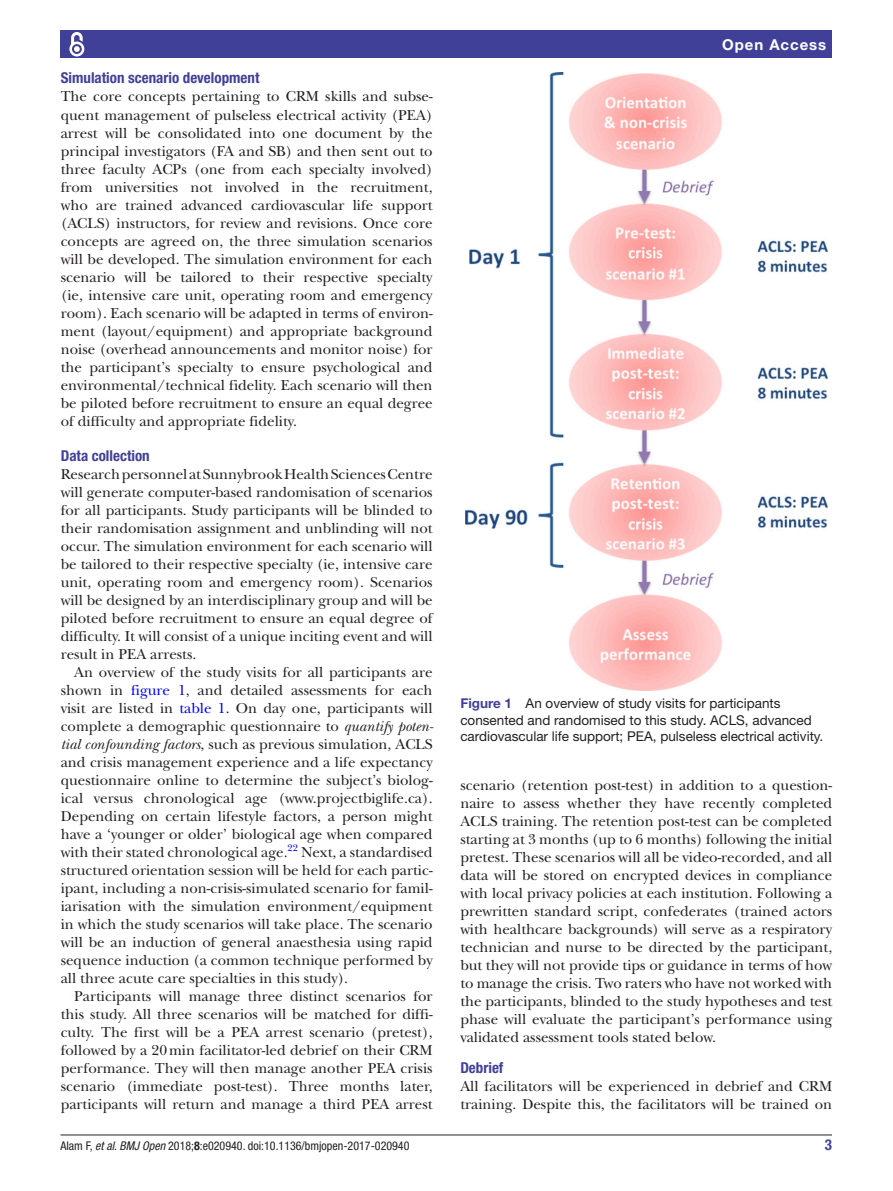
<style>
.page{position:relative;width:893px;height:1191px;background:#fff}
.page>*{position:absolute;margin:0;border:0;box-sizing:border-box;transform-origin:0 0}
.t1{font:15px/18px "New Baskerville";color:#231f20;text-align:justify}
.t2{font:700 condensed 15px "Helvetica Neue LT Std";color:#414099}
.t3{font:700 15px "Helvetica Neue LT Std";letter-spacing:.065em;color:#fff}
.t4{font:13.5px/16.2px "Helvetica Neue LT Std";color:#231f20}
.t5{font:condensed 12px "Helvetica Neue LT Std";color:#231f20}
.t6{font:9.9px "New Baskerville";color:#00f}
.s1{color:#00f}
.s2{font-style:italic}
.s3{font-weight:700;color:#414099}
.s4{font-weight:700}
</style>
<div class="page">
<hr style="left:61px;top:1134px;width:771px;height:1px;background:#231f20">
<div style="left:61px;top:31px;width:771px;height:27px;background:#414099"></div>
<svg style="left:69px;top:32px;width:16px;height:25px"></svg>
<img style="left:465px;top:73px;width:363px;height:618px">
<p class="t2" style="left:61px;top:69px;width:200px">Simulation scenario development</p>
<p class="t1" style="left:61px;top:88px;width:373px">The core concepts pertaining to CRM skills and subse&shy;quent management of pulseless electrical activity (PEA) arrest will be consolidated into one document by the principal investigators (FA and SB) and then sent out to three faculty ACPs (one from each specialty involved) from universities not involved in the recruitment, who are trained advanced cardiovascular life support (ACLS) instructors, for review and revisions. Once core concepts are agreed on, the three simulation scenarios will be developed. The simulation environment for each scenario will be tailored to their respective specialty (ie, intensive care unit, operating room and emergency room). Each scenario will be adapted in terms of environ&shy;ment (layout/equipment) and appropriate background noise (overhead announcements and monitor noise) for the participant’s specialty to ensure psychological and environmental/technical fidelity. Each scenario will then be piloted before recruitment to ensure an equal degree of difficulty and appropriate fidelity.</p>
<p class="t2" style="left:61px;top:447px;width:91px">Data collection</p>
<p class="t1" style="left:61px;top:465px;width:373px">Research personnel at Sunnybrook Health Sciences Centre will generate computer-based randomisation of scenarios for all participants. Study participants will be blinded to their randomisation assignment and unblinding will not occur. The simulation environment for each scenario will be tailored to their respective specialty (ie, intensive care unit, operating room and emergency room). Scenarios will be designed by an interdisciplinary group and will be piloted before recruitment to ensure an equal degree of difficulty. It will consist of a unique inciting event and will result in PEA arrests.</p>
<p class="t1" style="left:61px;top:663px;width:374px;text-indent:14px">An overview of the study visits for all participants are shown in <span class="s1">figure 1</span>, and detailed assessments for each visit are listed in <span class="s1">table 1</span>. On day one, participants will complete a demographic questionnaire to <span class="s2">quantify poten&shy;tial confounding factors</span>, such as previous simulation, ACLS and crisis management experience and a life expectancy questionnaire online to determine the subject’s biolog&shy;ical versus chronological age (www.projectbiglife.ca).<br>Depending on certain lifestyle factors, a person might have a ‘younger or older’ biological age when compared with their stated chronological age.</p>
<p class="t6" style="left:288px;top:841px;width:12px">22</p>
<p class="t1" style="left:61px;top:843px;width:373px;text-indent:240px">Next, a standardised structured orientation session will be held for each partic&shy;ipant, including a non-crisis-simulated scenario for famil&shy;iarisation with the simulation environment/equipment in which the study scenarios will take place. The scenario will be an induction of general anaesthesia using rapid sequence induction (a common technique performed by all three acute care specialties in this study).</p>
<p class="t1" style="left:61px;top:987px;width:373px;text-indent:13px">Participants will manage three distinct scenarios for this study. All three scenarios will be matched for diffi&shy;culty. The first will be a PEA arrest scenario (pretest), followed by a 20min facilitator-led debrief on their CRM performance. They will then manage another PEA crisis scenario (immediate post-test). Three months later, participants will return and manage a third PEA arrest</p>
<p class="t3" style="left:722px;top:35px;width:106px">Open Access</p>
<p class="t4" style="left:460px;top:695px;width:365px"><span class="s3">Figure 1</span> An overview of study visits for participants consented and randomised to this study. ACLS, advanced cardiovascular life support; PEA, pulseless electrical activity.</p>
<p class="t1" style="left:460px;top:776px;width:373px">scenario (retention post-test) in addition to a question&shy;naire to assess whether they have recently completed ACLS training. The retention post-test can be completed starting at 3 months (up to 6 months) following the initial pretest. These scenarios will all be video-recorded, and all data will be stored on encrypted devices in compliance with local privacy policies at each institution. Following a prewritten standard script, confederates (trained actors with healthcare backgrounds) will serve as a respiratory technician and nurse to be directed by the participant, but they will not provide tips or guidance in terms of how to manage the crisis. Two raters who have not worked with the participants, blinded to the study hypotheses and test phase will evaluate the participant’s performance using validated assessment tools stated below.</p>
<p class="t2" style="left:460px;top:1059px;width:45px">Debrief</p>
<p class="t1" style="left:460px;top:1077px;width:373px">All facilitators will be experienced in debrief and CRM training. Despite this, the facilitators will be trained on</p>
<p class="t5" style="left:61px;top:1138px;width:350px">Alam F, <span class="s2">et al</span>. <span class="s2">BMJ Open</span> 2018;<span class="s4">8</span>:e020940. doi:10.1136/bmjopen-2017-020940</p>
<p class="t2" style="left:825px;top:1135px;width:9px">3</p>
</div>
